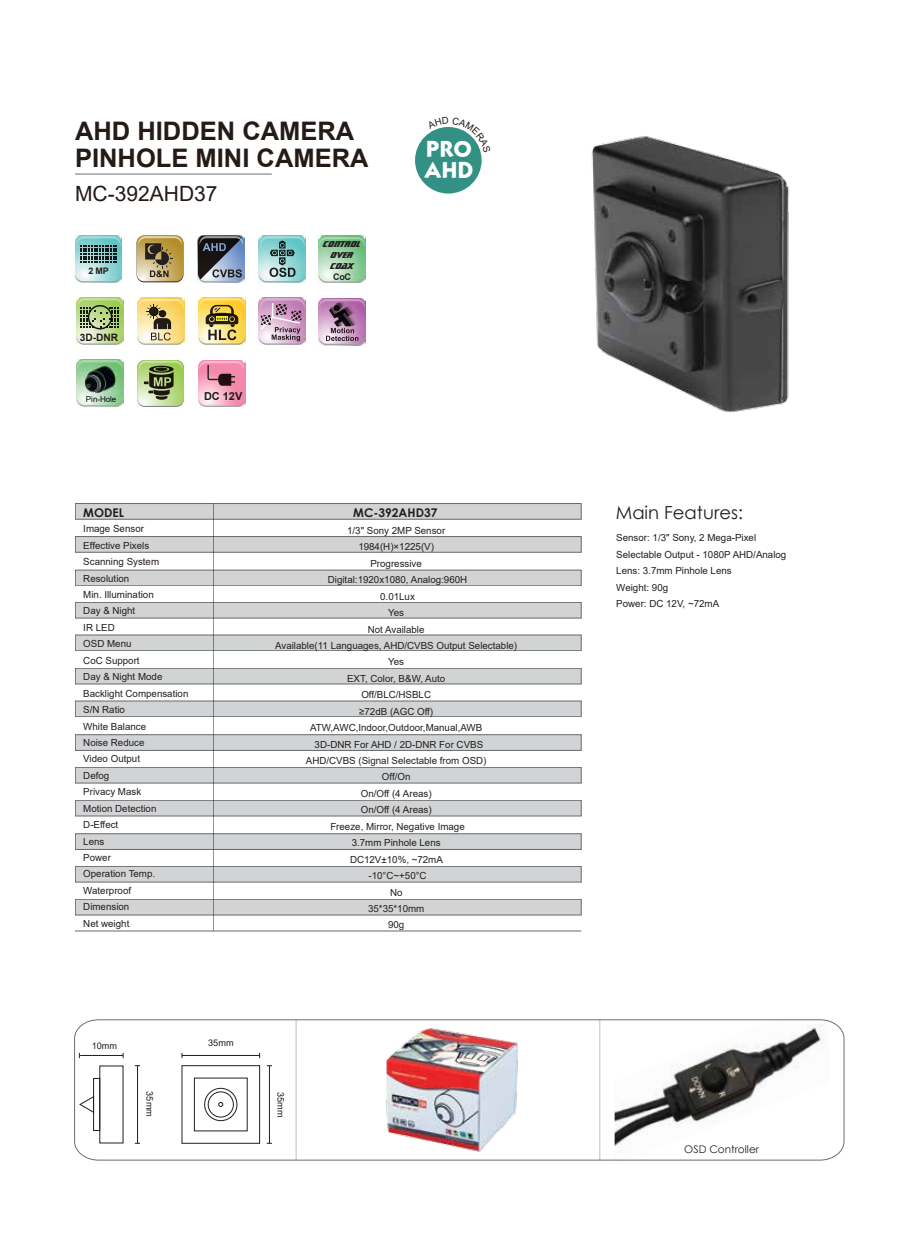
<style>
.page{position:relative;width:919px;height:1238px;background:#fff}
.page>*{position:absolute;margin:0;border:0;box-sizing:border-box;transform-origin:0 0}
.t1{font:700 25.5px/27px "Arial";color:#241a16}
.t2{font:24px/21px "Kabel ITCT Bold";color:#fff}
.t3{font:21px "Arial";color:#241a16}
.t4{font:18px "Century Gothic";color:#231f20}
.t5{font:700 12px "Century Gothic";color:#231f20}
.t6{font:700 10.95px "Arial";color:#241a16}
.t7{font:10.5px "Century Gothic";color:#231f20}
.t8{font:700 10.2px "Arial";color:#241a16}
.t9{font:9.75px/16.5px "Arial";color:#231f20}
.t10{font:9.15px "Arial";color:#231f20}
.t11{font:800 9px/10.8px "Sonic Cut Thru BT";letter-spacing:-.025em;color:#231f20;text-align:center}
.t12{font:700 9px "Arial";color:#231f20}
.t13{font:8.1px "Arial";color:#03090f}
</style>
<div class="page">
<hr style="left:75px;top:174px;width:197px;height:1px;background:#6e7071">
<div style="left:75px;top:503px;width:506px;height:16px;background:#d1d3d4;border:1px solid #666a6a"></div>
<div style="left:75px;top:536px;width:506px;height:16px;background:#d1d3d4;border:1px solid #666a6a"></div>
<div style="left:75px;top:570px;width:506px;height:16px;background:#d1d3d4;border:1px solid #666a6a"></div>
<div style="left:75px;top:602px;width:506px;height:16px;background:#d1d3d4;border:1px solid #666a6a"></div>
<div style="left:75px;top:634px;width:506px;height:17px;background:#d1d3d4;border:1px solid #666a6a"></div>
<div style="left:75px;top:668px;width:506px;height:16px;background:#d1d3d4;border:1px solid #666a6a"></div>
<div style="left:75px;top:700px;width:506px;height:17px;background:#d1d3d4;border:1px solid #666a6a"></div>
<div style="left:75px;top:734px;width:506px;height:16px;background:#d1d3d4;border:1px solid #666a6a"></div>
<div style="left:75px;top:767px;width:506px;height:16px;background:#d1d3d4;border:1px solid #666a6a"></div>
<div style="left:75px;top:800px;width:506px;height:16px;background:#d1d3d4;border:1px solid #666a6a"></div>
<div style="left:75px;top:833px;width:506px;height:16px;background:#d1d3d4;border:1px solid #666a6a"></div>
<div style="left:75px;top:866px;width:506px;height:16px;background:#d1d3d4;border:1px solid #666a6a"></div>
<div style="left:75px;top:899px;width:506px;height:16px;background:#d1d3d4;border:1px solid #666a6a"></div>
<img style="left:614px;top:1160px;width:211px;height:1px">
<svg style="left:74px;top:1019px;width:770px;height:141px"></svg>
<div style="left:415px;top:127px;width:66px;height:66px;background:#339084;border-radius:50%"></div>
<img style="left:591px;top:136px;width:199px;height:277px">
<div style="left:181px;top:1065px;width:79px;height:78px;border:1px solid #231f20"></div>
<div style="left:204px;top:1087px;width:33px;height:33px;border:1px solid #231f20;border-radius:50%"></div>
<div style="left:208px;top:1091px;width:26px;height:26px;border:1px solid #231f20;border-radius:50%"></div>
<svg style="left:218px;top:1101px;width:5px;height:5px"></svg>
<div style="left:93px;top:1078px;width:7px;height:52px;border:1px solid #231f20"></div>
<svg style="left:79px;top:1095px;width:16px;height:18px"></svg>
<hr style="left:182px;top:1055px;width:77px;height:1px;background:#231f20">
<hr style="left:269px;top:1065px;width:1px;height:78px;background:#231f20">
<hr style="left:80px;top:1055px;width:43px;height:1px;background:#231f20">
<hr style="left:137px;top:1065px;width:1px;height:78px;background:#231f20">
<img style="left:383px;top:1025px;width:137px;height:129px">
<hr style="left:213px;top:503px;width:1px;height:428px;background:#666a6a">
<hr style="left:75px;top:930px;width:506px;height:1px;background:#666a6a">
<img style="left:75px;top:235px;width:47px;height:38px">
<img style="left:76px;top:236px;width:45px;height:10px">
<svg style="left:75px;top:273px;width:47px;height:9px"></svg>
<svg style="left:80px;top:245px;width:37px;height:18px"></svg>
<svg style="left:137px;top:235px;width:46px;height:46px"></svg>
<svg style="left:137px;top:360px;width:47px;height:46px"></svg>
<img style="left:198px;top:360px;width:47px;height:38px">
<img style="left:199px;top:361px;width:45px;height:10px">
<svg style="left:198px;top:398px;width:47px;height:9px"></svg>
<svg style="left:207px;top:363px;width:28px;height:23px"></svg>
<img style="left:77px;top:359px;width:46px;height:38px">
<img style="left:78px;top:361px;width:44px;height:9px">
<svg style="left:77px;top:397px;width:46px;height:9px"></svg>
<img style="left:85px;top:365px;width:30px;height:27px">
<img style="left:198px;top:235px;width:46px;height:1px">
<svg style="left:198px;top:236px;width:46px;height:47px"></svg>
<img style="left:198px;top:298px;width:47px;height:7px">
<img style="left:200px;top:299px;width:44px;height:6px">
<svg style="left:198px;top:305px;width:47px;height:40px"></svg>
<img style="left:137px;top:298px;width:47px;height:6px">
<img style="left:139px;top:299px;width:44px;height:5px">
<svg style="left:137px;top:304px;width:47px;height:41px"></svg>
<img style="left:259px;top:235px;width:46px;height:5px">
<img style="left:260px;top:236px;width:45px;height:4px">
<svg style="left:259px;top:240px;width:46px;height:42px"></svg>
<img style="left:259px;top:298px;width:45px;height:5px">
<img style="left:260px;top:299px;width:45px;height:4px">
<svg style="left:259px;top:303px;width:46px;height:42px"></svg>
<img style="left:76px;top:298px;width:47px;height:38px">
<img style="left:77px;top:299px;width:45px;height:9px">
<svg style="left:76px;top:336px;width:47px;height:9px"></svg>
<div style="left:88px;top:305px;width:24px;height:24px;border:2px solid #18181d;border-radius:50%"></div>
<svg style="left:80px;top:307px;width:39px;height:20px"></svg>
<img style="left:319px;top:236px;width:46px;height:38px">
<img style="left:320px;top:237px;width:44px;height:9px">
<svg style="left:318px;top:274px;width:47px;height:9px"></svg>
<img style="left:319px;top:298px;width:46px;height:7px">
<img style="left:320px;top:299px;width:44px;height:6px">
<img style="left:332px;top:302px;width:23px;height:3px">
<img style="left:330px;top:303px;width:23px;height:2px">
<svg style="left:318px;top:305px;width:47px;height:40px"></svg>
<svg style="left:427px;top:127px;width:54px;height:25px"></svg>
<h1 class="t1" style="left:75px;top:118px;width:295px">AHD HIDDEN CAMERA<br>PINHOLE MINI CAMERA</h1>
<h3 class="t3" style="left:75px;top:179px;width:144px">MC-392AHD37</h3>
<p class="t12" style="left:89px;top:264px;width:22px">2 MP</p>
<p class="t8" style="left:80px;top:330px;width:40px">3D-DNR</p>
<p class="t13" style="left:86px;top:393px;width:32px">Pin-Hole</p>
<p class="t6" style="left:204px;top:388px;width:40px">DC 12V</p>
<p class="t11" style="left:323px;top:239px;width:39px">CONTROL<br>OVER<br>COAX</p>
<p class="t12" style="left:333px;top:270px;width:20px">CoC</p>
<h2 class="t2" style="left:424px;top:139px;width:50px">PRO<br>AHD</h2>
<p class="t5" style="left:83px;top:503px;width:42px">MODEL</p>
<p class="t5" style="left:353px;top:503px;width:86px">MC-392AHD37</p>
<h3 class="t4" style="left:615px;top:500px;width:129px">Main Features:</h3>
<p class="t9" style="left:616px;top:529px;width:171px">Sensor: 1/3" Sony, 2 Mega-Pixel<br>Selectable Output - 1080P AHD/Analog<br>Lens: 3.7mm Pinhole Lens<br>Weight: 90g<br>Power: DC 12V, ~72mA</p>
<p class="t9" style="left:83px;top:520px;width:107px">Image Sensor<br>Effective Pixels<br>Scanning System<br>Resolution<br>Min. Illumination<br>Day &amp; Night<br>IR LED<br>OSD Menu<br>CoC Support<br>Day &amp; Night Mode<br>Backlight Compensation<br>S/N Ratio<br>White Balance<br>Noise Reduce<br>Video Output<br>Defog<br>Privacy Mask<br>Motion Detection<br>D-Effect<br>Lens<br>Power<br>Operation Temp.<br>Waterproof<br>Dimension<br>Net weight</p>
<p class="t9" style="left:275px;top:522px;width:243px;text-align:center">1/3" Sony 2MP Sensor<br>1984(H)×1225(V)<br>Progressive<br>Digital:1920x1080, Analog:960H<br>0.01Lux<br>Yes<br>Not Available<br>Available(11 Languages, AHD/CVBS Output Selectable)<br>Yes<br>EXT, Color, B&amp;W, Auto<br>Off/BLC/HSBLC<br>≥72dB (AGC Off)<br>ATW,AWC,Indoor,Outdoor,Manual,AWB<br>3D-DNR For AHD / 2D-DNR For CVBS<br>AHD/CVBS (Signal Selectable from OSD)<br>Off/On<br>On/Off (4 Areas)<br>On/Off (4 Areas)<br>Freeze, Mirror, Negative Image<br>3.7mm Pinhole Lens<br>DC12V±10%, ~72mA<br>-10°C~+50°C<br>No<br>35*35*10mm<br>90g</p>
<p class="t10" style="left:92px;top:1038px;width:27px">10mm</p>
<p class="t10" style="left:208px;top:1036px;width:27px">35mm</p>
<p class="t10" style="left:156px;top:1091px;width:27px;rotate:90deg">35mm</p>
<p class="t10" style="left:287px;top:1091px;width:27px;rotate:90deg">35mm</p>
<p class="t7" style="left:684px;top:1141px;width:76px">OSD Controller</p>
</div>
